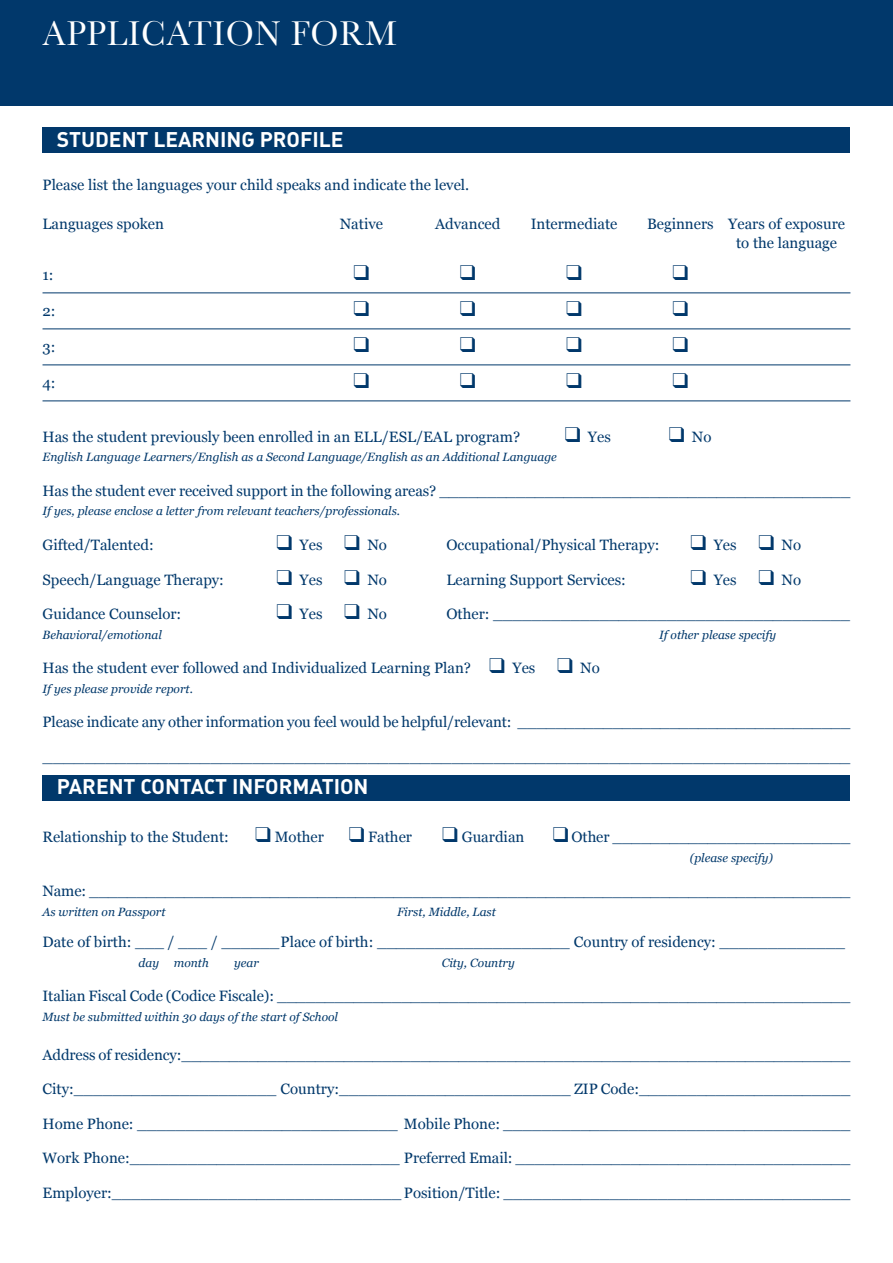
<style>
.page{position:relative;width:893px;height:1263px;background:#fff}
.page>*{position:absolute;margin:0;border:0;box-sizing:border-box;transform-origin:0 0}
.t1{font:36px "Baskerville";letter-spacing:.025em;color:#fff;scale:.95 1}
.t2{font:21px "DIN Bold Alternate";color:#fff}
.t3{font:15px/19.5px "Georgia";color:#01386b}
.t4{font:700 15px "Georgia";color:#01386b}
.t5{font:italic 12px "Georgia";color:#01386b}
</style>
<div class="page">
<div style="left:0;top:0;width:893px;height:106px;background:#01386b"></div>
<div style="left:43px;top:128px;width:807px;height:25px;background:#01386b"></div>
<hr style="left:43px;top:292px;width:807px;height:1px;background:#01386b">
<hr style="left:43px;top:328px;width:807px;height:1px;background:#01386b">
<hr style="left:43px;top:364px;width:807px;height:1px;background:#01386b">
<hr style="left:43px;top:400px;width:807px;height:1px;background:#01386b">
<div style="left:43px;top:775px;width:807px;height:26px;background:#01386b"></div>
<h1 class="t1" style="left:43px;top:13px;width:375px">APPLICATION FORM</h1>
<h2 class="t2" style="left:57px;top:127px;width:288px">STUDENT LEARNING PROFILE</h2>
<p class="t3" style="left:43px;top:175px;width:428px">Please list the languages your child speaks and indicate the level.</p>
<p class="t3" style="left:43px;top:214px;width:123px">Languages spoken</p>
<p class="t3" style="left:340px;top:214px;width:45px">Native</p>
<p class="t3" style="left:435px;top:214px;width:67px">Advanced</p>
<p class="t3" style="left:531px;top:214px;width:88px">Intermediate</p>
<p class="t3" style="left:736px;top:214px;width:110px;text-indent:-89px">Beginners Years of exposure to the language</p>
<p class="t3" style="left:43px;top:265px;width:13px">1:</p>
<p class="t3" style="left:43px;top:301px;width:15px">2:</p>
<p class="t3" style="left:43px;top:337px;width:14px">3:</p>
<p class="t3" style="left:43px;top:373px;width:15px">4:</p>
<p class="t3" style="left:43px;top:427px;width:479px">Has the student previously been enrolled in an ELL/ESL/EAL program?</p>
<p class="t3" style="left:565px;top:427px;width:48px">❑ Yes</p>
<p class="t3" style="left:669px;top:427px;width:44px">❑ No</p>
<p class="t5" style="left:43px;top:450px;width:516px">English Language Learners/English as a Second Language/English as an Additional Language</p>
<p class="t3" style="left:43px;top:481px;width:809px">Has the student ever received support in the following areas? ___________________________________________</p>
<p class="t5" style="left:43px;top:504px;width:359px">If yes, please enclose a letter from relevant teachers/professionals.</p>
<p class="t3" style="left:43px;top:535px;width:113px">Gifted/Talented:</p>
<p class="t3" style="left:276px;top:535px;width:112px">❑ Yes ❑ No</p>
<p class="t3" style="left:446px;top:535px;width:214px">Occupational/Physical Therapy:</p>
<p class="t3" style="left:691px;top:535px;width:112px">❑ Yes ❑ No</p>
<p class="t3" style="left:43px;top:569px;width:183px">Speech/Language Therapy:</p>
<p class="t3" style="left:276px;top:569px;width:112px">❑ Yes ❑ No</p>
<p class="t3" style="left:446px;top:569px;width:181px">Learning Support Services:</p>
<p class="t3" style="left:691px;top:569px;width:112px">❑ Yes ❑ No</p>
<p class="t3" style="left:43px;top:604px;width:140px">Guidance Counselor:</p>
<p class="t3" style="left:276px;top:604px;width:112px">❑ Yes ❑ No</p>
<p class="t3" style="left:446px;top:604px;width:405px">Other: _____________________________________</p>
<p class="t5" style="left:43px;top:627px;width:121px">Behavioral/emotional</p>
<p class="t5" style="left:659px;top:627px;width:119px">If other please specify</p>
<p class="t3" style="left:43px;top:658px;width:559px">Has the student ever followed and Individualized Learning Plan? ❑ Yes ❑ No</p>
<p class="t5" style="left:43px;top:681px;width:152px">If yes please provide report.</p>
<p class="t3" style="left:43px;top:712px;width:809px">Please indicate any other information you feel would be helpful/relevant: ___________________________________</p>
<p class="t4" style="left:43px;top:748px;width:809px">_____________________________________________________________________________</p>
<h2 class="t2" style="left:57px;top:775px;width:313px">PARENT CONTACT INFORMATION</h2>
<p class="t3" style="left:43px;top:827px;width:371px">Relationship to the Student: ❑ Mother ❑ Father</p>
<p class="t3" style="left:442px;top:827px;width:84px">❑ Guardian</p>
<p class="t3" style="left:553px;top:827px;width:299px">❑ Other _________________________</p>
<p class="t5" style="left:690px;top:851px;width:85px">(please specify)</p>
<p class="t3" style="left:43px;top:881px;width:809px">Name: ________________________________________________________________________________</p>
<p class="t5" style="left:43px;top:905px;width:125px">As written on Passport</p>
<p class="t5" style="left:397px;top:905px;width:100px">First, Middle, Last</p>
<p class="t3" style="left:43px;top:932px;width:804px">Date of birth: ___ / ___ / ______Place of birth: ____________________ Country of residency: _____________</p>
<p class="t5" style="left:139px;top:956px;width:72px">day month</p>
<p class="t5" style="left:234px;top:956px;width:26px">year</p>
<p class="t5" style="left:442px;top:956px;width:75px">City, Country</p>
<p class="t3" style="left:43px;top:986px;width:809px">Italian Fiscal Code (Codice Fiscale): ____________________________________________________________</p>
<p class="t5" style="left:43px;top:1010px;width:297px">Must be submitted within 30 days of the start of School</p>
<p class="t3" style="left:43px;top:1045px;width:809px">Address of residency:______________________________________________________________________</p>
<p class="t3" style="left:43px;top:1079px;width:809px">City:_____________________ Country:________________________ ZIP Code:______________________</p>
<p class="t3" style="left:43px;top:1114px;width:809px">Home Phone: ___________________________ Mobile Phone: ____________________________________</p>
<p class="t3" style="left:43px;top:1148px;width:809px">Work Phone:____________________________ Preferred Email: ___________________________________</p>
<p class="t3" style="left:43px;top:1183px;width:809px">Employer:______________________________ Position/Title: ____________________________________</p>
</div>
